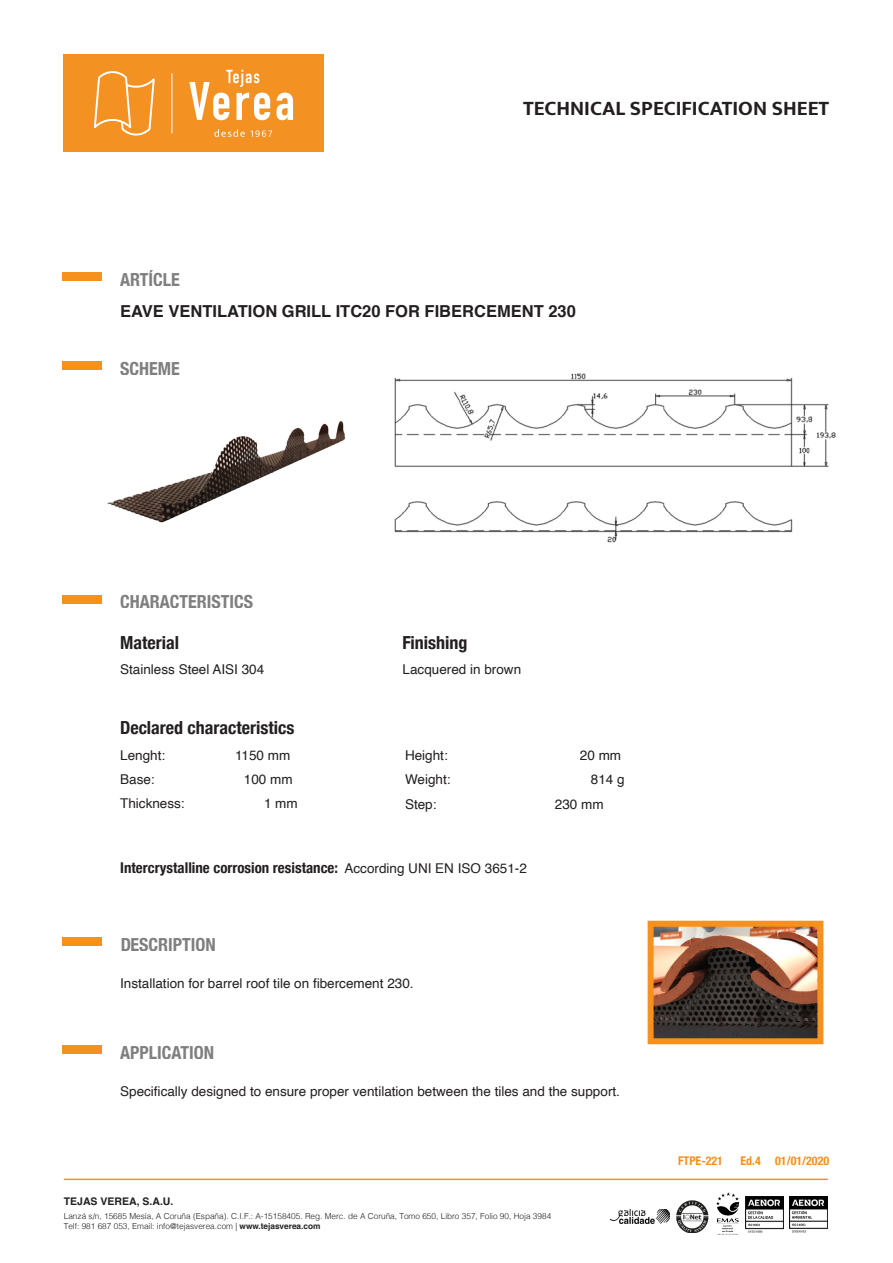
<style>
.page{position:relative;width:893px;height:1263px;background:#fff}
.page>*{position:absolute;margin:0;border:0;box-sizing:border-box;transform-origin:0 0}
.t1{font:700 21px "Mukta";color:#231f20}
.t2{font:700 condensed 18px "Helvetica Neue";color:#231f20}
.t3{font:700 16.5px "Helvetica";color:#231f20}
.t4{font:700 condensed 14.85px "Helvetica Neue";color:#231f20}
.t5{font:13.5px "Helvetica";color:#231f20}
.t6{font:700 condensed 12px "Helvetica Neue";color:#f6911e}
.t7{font:700 10.5px "Helvetica";color:#231f20}
.t8{font:300 8.25px "Helvetica";color:#231f20}
.s1{font-family:"Helvetica";font-weight:400;font-stretch:normal;font-size:13.5px}
.s2{font-weight:700}
</style>
<div class="page">
<img style="left:107px;top:421px;width:238px;height:102px">
<img style="left:394px;top:373px;width:442px;height:170px">
<div style="left:62px;top:273px;width:39px;height:8px;background:#f6911e"></div>
<div style="left:62px;top:361px;width:39px;height:9px;background:#f6911e"></div>
<div style="left:62px;top:595px;width:39px;height:8px;background:#f6911e"></div>
<div style="left:62px;top:937px;width:39px;height:9px;background:#f6911e"></div>
<div style="left:62px;top:1045px;width:39px;height:9px;background:#f6911e"></div>
<img style="left:655px;top:928px;width:161px;height:109px">
<div style="left:648px;top:921px;width:175px;height:123px;border:6px solid #f6911e"></div>
<hr style="left:64px;top:1178px;width:764px;height:2px;background:#f6911e">
<img style="left:746px;top:1197px;width:38px;height:36px">
<img style="left:790px;top:1197px;width:38px;height:36px">
<img style="left:716px;top:1192px;width:22px;height:43px">
<img style="left:676px;top:1200px;width:32px;height:32px">
<img style="left:611px;top:1209px;width:59px;height:14px">
<div style="left:64px;top:54px;width:260px;height:97px;background:#f39123"></div>
<svg style="left:93px;top:71px;width:62px;height:65px"></svg>
<hr style="left:172px;top:73px;width:1px;height:60px;background:#fff">
<svg style="left:214px;top:129px;width:31px;height:8px"></svg>
<svg style="left:251px;top:130px;width:21px;height:7px"></svg>
<svg style="left:189px;top:70px;width:81px;height:50px"></svg>
<svg style="left:276px;top:93px;width:17px;height:27px"></svg>
<h2 class="t2" style="left:120px;top:264px;width:61px">ARTÍCLE</h2>
<p class="t1" style="left:523px;top:95px;width:308px">TECHNICAL SPECIFICATION SHEET</p>
<p class="t3" style="left:120px;top:297px;width:457px">EAVE VENTILATION GRILL ITC20 FOR FIBERCEMENT 230</p>
<h2 class="t2" style="left:120px;top:353px;width:61px">SCHEME</h2>
<h2 class="t2" style="left:120px;top:586px;width:134px">CHARACTERISTICS</h2>
<p class="t2" style="left:120px;top:627px;width:60px">Material</p>
<p class="t2" style="left:403px;top:627px;width:66px">Finishing</p>
<p class="t5" style="left:120px;top:659px;width:146px">Stainless Steel AISI 304</p>
<p class="t5" style="left:403px;top:659px;width:120px">Lacquered in brown</p>
<p class="t2" style="left:120px;top:713px;width:176px">Declared characteristics</p>
<p class="t5" style="left:120px;top:744px;width:47px">Lenght:</p>
<p class="t5" style="left:405px;top:744px;width:44px">Height:</p>
<p class="t5" style="left:120px;top:769px;width:36px">Base:</p>
<p class="t5" style="left:405px;top:769px;width:47px">Weight:</p>
<p class="t5" style="left:120px;top:793px;width:66px">Thickness:</p>
<p class="t5" style="left:405px;top:793px;width:33px">Step:</p>
<p class="t5" style="left:235px;top:744px;width:57px">1150 mm</p>
<p class="t5" style="left:580px;top:744px;width:43px">20 mm</p>
<p class="t5" style="left:244px;top:769px;width:50px">100 mm</p>
<p class="t5" style="left:591px;top:769px;width:35px">814 g</p>
<p class="t5" style="left:264px;top:793px;width:35px">1 mm</p>
<p class="t5" style="left:555px;top:793px;width:50px">230 mm</p>
<p class="t4" style="left:120px;top:855px;width:408px">Intercrystalline corrosion resistance: <span class="s1">According UNI EN ISO 3651-2</span></p>
<h2 class="t2" style="left:120px;top:929px;width:97px">DESCRIPTION</h2>
<p class="t5" style="left:120px;top:973px;width:295px">Installation for barrel roof tile on fibercement 230.</p>
<h2 class="t2" style="left:120px;top:1037px;width:95px">APPLICATION</h2>
<p class="t5" style="left:120px;top:1081px;width:501px">Specifically designed to ensure proper ventilation between the tiles and the support.</p>
<p class="t7" style="left:64px;top:1193px;width:111px">TEJAS VEREA, S.A.U.</p>
<p class="t8" style="left:64px;top:1209px;width:489px">Lanzá s/n, 15685 Mesía, A Coruña (España). C.I.F.: A-15158405. Reg. Merc. de A Coruña, Tomo 650, Libro 357, Folio 90, Hoja 3984</p>
<p class="t8" style="left:64px;top:1219px;width:258px">Telf: 981 687 053, Email: info@tejasverea.com | <span class="s2">www.tejasverea.com</span></p>
<p class="t6" style="left:678px;top:1151px;width:47px">FTPE-221</p>
<p class="t6" style="left:740px;top:1151px;width:90px">Ed.4 01/01/2020</p>
</div>
